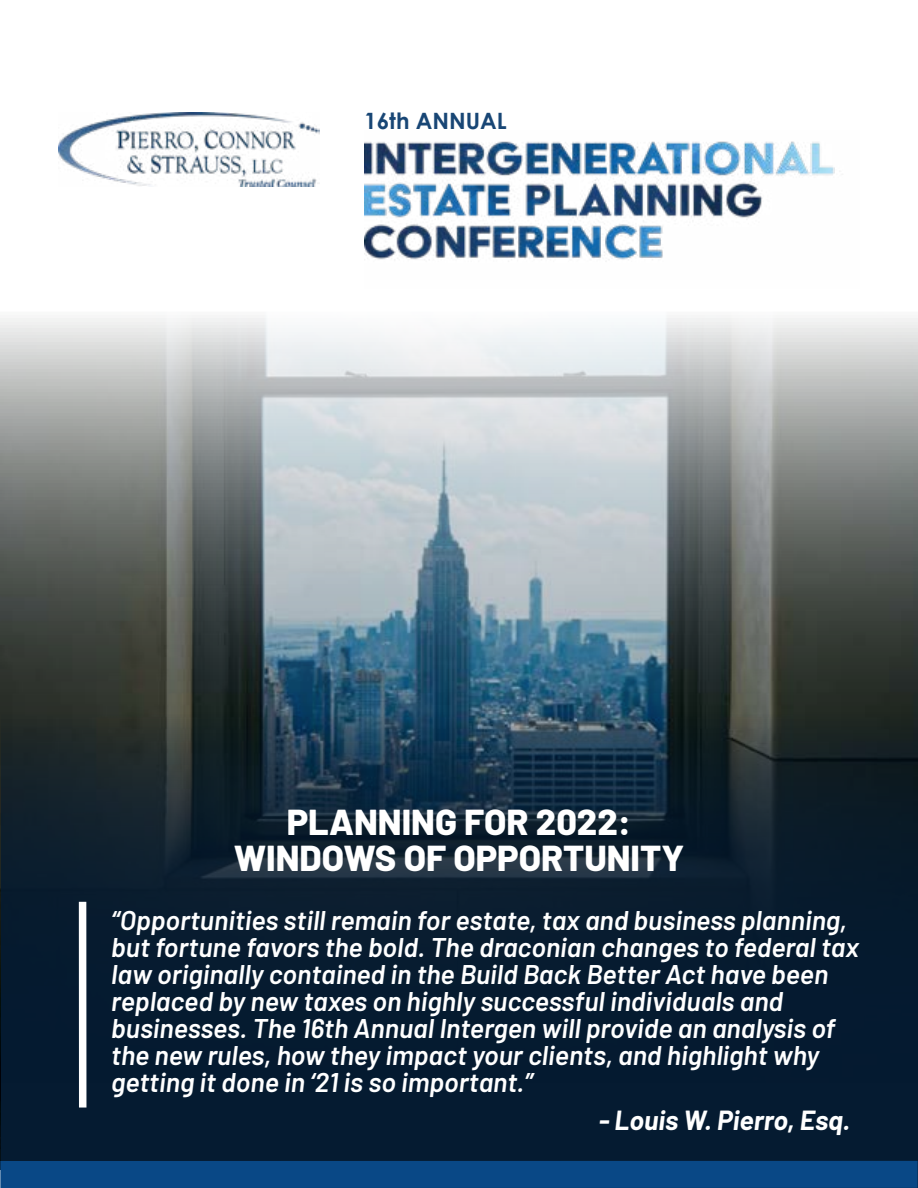
<style>
.page{position:relative;width:918px;height:1188px;background:#fff}
.page>*{position:absolute;margin:0;border:0;box-sizing:border-box;transform-origin:0 0}
.t1{font:800 36px/36px "Barlow";color:#fff;text-align:center}
.t2{font:italic 600 27px/27px "Barlow";color:#fff}
.t3{font:italic 700 27px "Barlow";color:#fff}
.t4{font:700 22.5px "Century Gothic";color:#184675}
</style>
<div class="page">
<img style="left:1px;top:318px;width:916px;height:843px">
<svg style="left:2px;top:715px;width:916px;height:446px;background:#0b2032"></svg>
<div style="left:79px;top:902px;width:7px;height:206px;background:#fff"></div>
<div style="left:0;top:1161px;width:918px;height:27px;background:#094886"></div>
<img style="left:364px;top:141px;width:471px;height:119px">
<img style="left:59px;top:113px;width:260px;height:73px">
<p class="t4" style="left:364px;top:104px;width:144px">16th ANNUAL</p>
<h1 class="t1" style="left:234px;top:802px;width:452px">PLANNING FOR 2022:<br>WINDOWS OF OPPORTUNITY</h1>
<p class="t2" style="left:111px;top:905px;width:749px">“Opportunities still remain for estate, tax and business planning, but fortune favors the bold. The draconian changes to federal tax law originally contained in the Build Back Better Act have been replaced by new taxes on highly successful individuals and businesses. The 16th Annual Intergen will provide an analysis of the new rules, how they impact your clients, and highlight why getting it done in ‘21 is so important.”</p>
<p class="t3" style="left:599px;top:1100px;width:253px">- Louis W. Pierro, Esq.</p>
</div>
